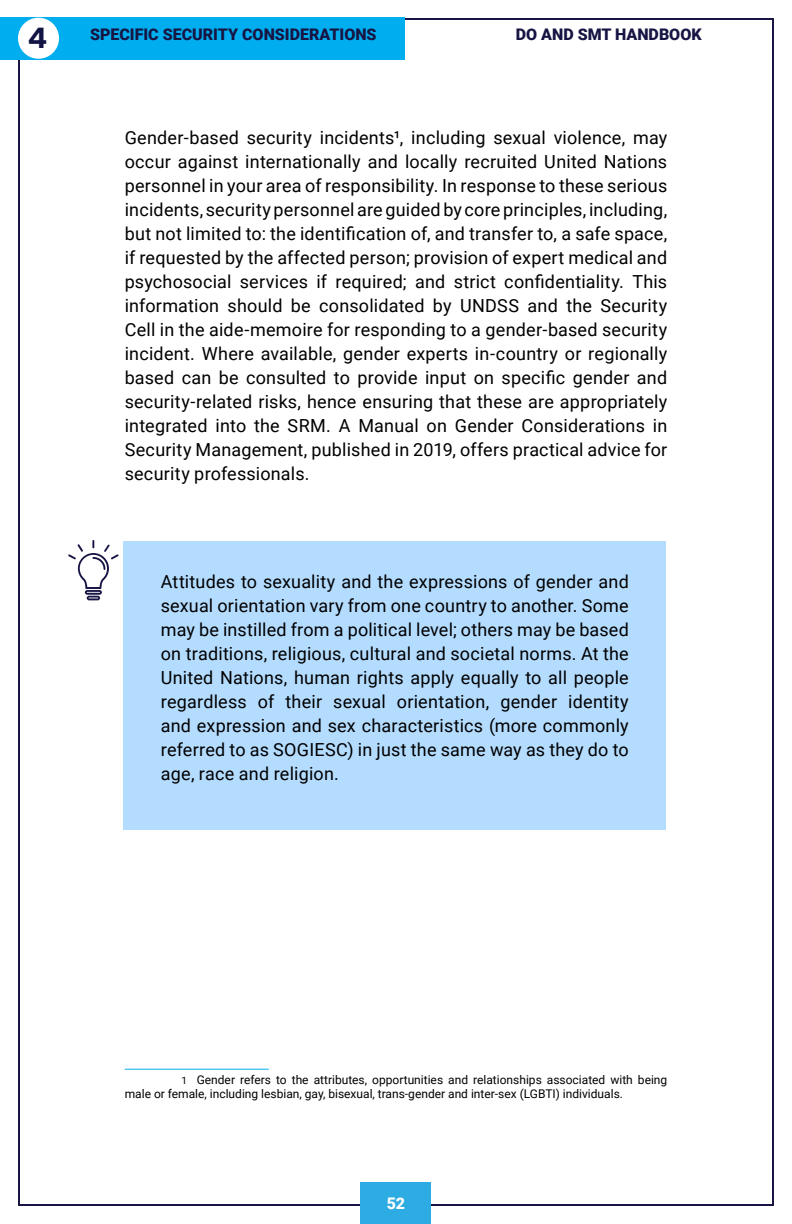
<style>
.page{position:relative;width:792px;height:1224px;background:#fff}
.page>*{position:absolute;margin:0;border:0;box-sizing:border-box;transform-origin:0 0}
.t1{font:700 29.6px "Metropolis";color:#121244}
.t2{font:18px/24px "Roboto";letter-spacing:.01em;color:#000;text-align:justify}
.t3{font:900 16px "Roboto";color:#171543}
.t4{font:900 16px "Roboto";color:#fff}
.t5{font:12px/14.4px "Roboto";color:#000}
.s1{font-size:10px}
</style>
<div class="page">
<div style="left:360px;top:1182px;width:71px;height:42px;background:#2cace3"></div>
<div style="left:0;top:18px;width:405px;height:42px;background:#00aeef"></div>
<div style="left:18px;top:18px;width:41px;height:41px;background:#fff;border-radius:50%"></div>
<hr style="left:125px;top:1069px;width:144px;height:1px;background:#00aeef">
<div style="left:123px;top:541px;width:543px;height:288px;background:#b4dcff"></div>
<svg style="left:68px;top:540px;width:51px;height:60px"></svg>
<h1 class="t1" style="left:28px;top:19px;width:21px">4</h1>
<p class="t3" style="left:90px;top:23px;width:288px">SPECIFIC SECURITY CONSIDERATIONS</p>
<p class="t3" style="left:516px;top:23px;width:187px">DO AND SMT HANDBOOK</p>
<p class="t2" style="left:125px;top:125px;width:544px">Gender-based security incidents1, including sexual violence, may occur against internationally and locally recruited United Nations personnel in your area of responsibility. In response to these serious incidents, security personnel are guided by core principles, including, but not limited to: the identification of, and transfer to, a safe space, if requested by the affected person; provision of expert medical and psychosocial services if required; and strict confidentiality. This information should be consolidated by UNDSS and the Security Cell in the aide-memoire for responding to a gender-based security incident. Where available, gender experts in-country or regionally based can be consulted to provide input on specific gender and security-related risks, hence ensuring that these are appropriately integrated into the SRM. A Manual on Gender Considerations in Security Management, published in 2019, offers practical advice for security professionals.</p>
<p class="t2" style="left:161px;top:569px;width:470px">Attitudes to sexuality and the expressions of gender and sexual orientation vary from one country to another. Some may be instilled from a political level; others may be based on traditions, religious, cultural and societal norms. At the United Nations, human rights apply equally to all people regardless of their sexual orientation, gender identity and expression and sex characteristics (more commonly referred to as SOGIESC) in just the same way as they do to age, race and religion.</p>
<p class="t5" style="left:125px;top:1072px;width:544px;text-indent:57px"><span class="s1">1</span> Gender refers to the attributes, opportunities and relationships associated with being male or female, including lesbian, gay, bisexual, trans-gender and inter-sex (LGBTI) individuals.</p>
<p class="t4" style="left:387px;top:1192px;width:20px">52</p>
</div>
